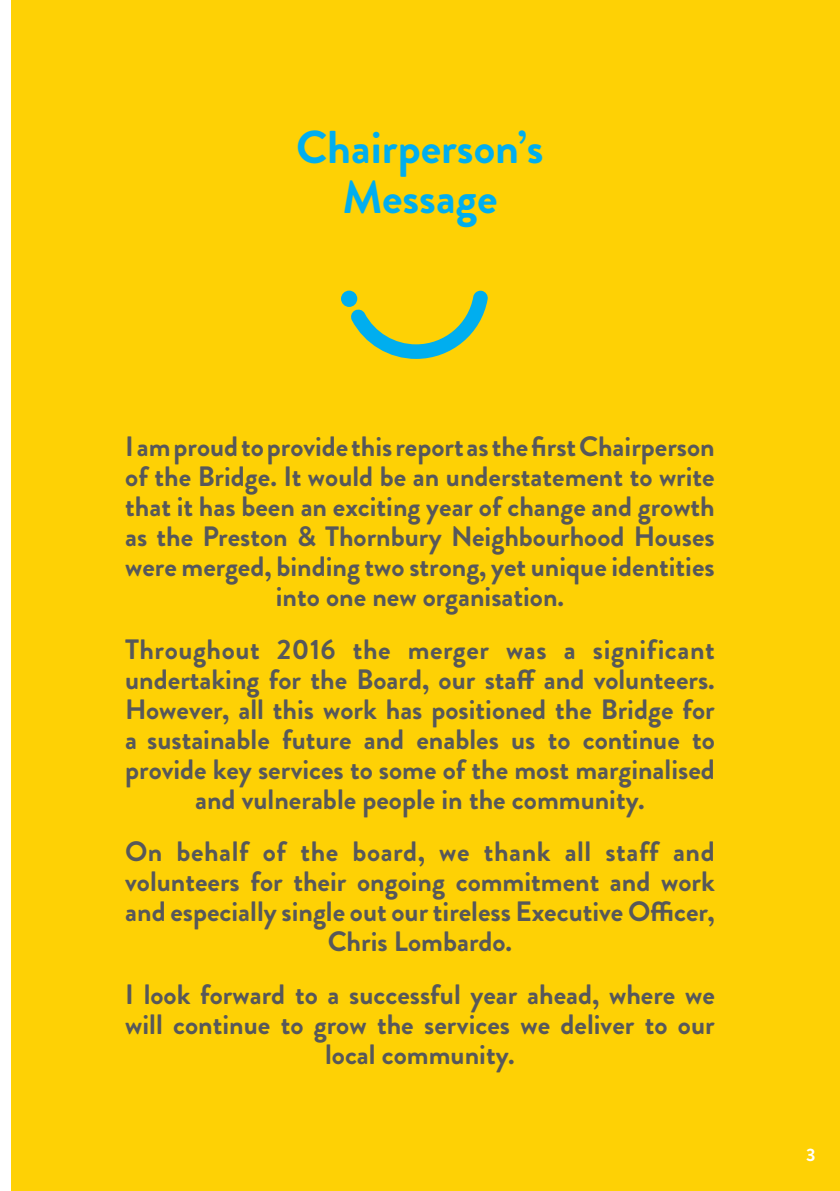
<style>
.page{position:relative;width:840px;height:1191px;background:#fff}
.page>*{position:absolute;margin:0;border:0;box-sizing:border-box;transform-origin:0 0}
.t1{font:700 46px/50px "Brandon Grotesque";color:#00aeef;text-align:center}
.t2{font:700 28px/30px "Brandon Grotesque";color:#57585a;text-align:center}
.t3{font:700 18px "Brandon Grotesque";color:#fff}
</style>
<div class="page">
<div style="left:11px;top:0;width:828px;height:1191px;background:#fed105"></div>
<svg style="left:351px;top:291px;width:137px;height:68px"></svg>
<div style="left:341px;top:291px;width:16px;height:16px;background:#00aeef;border-radius:50%"></div>
<h1 class="t1" style="left:296px;top:123px;width:249px">Chairperson’s<br>Message</h1>
<p class="t2" style="left:125px;top:431px;width:591px">I am proud to provide this report as the first Chairperson of the Bridge. It would be an understatement to write that it has been an exciting year of change and growth as the Preston &amp; Thornbury Neighbourhood Houses were merged, binding two strong, yet unique identities into one new organisation.</p>
<p class="t2" style="left:125px;top:634px;width:590px">Throughout 2016 the merger was a significant undertaking for the Board, our staff and volunteers.<br>However, all this work has positioned the Bridge for a sustainable future and enables us to continue to provide key services to some of the most marginalised and vulnerable people in the community.</p>
<p class="t2" style="left:125px;top:837px;width:590px">On behalf of the board, we thank all staff and volunteers for their ongoing commitment and work and especially single out our tireless Executive Officer, Chris Lombardo.</p>
<p class="t2" style="left:125px;top:980px;width:590px">I look forward to a successful year ahead, where we will continue to grow the services we deliver to our local community.</p>
<p class="t3" style="left:805px;top:1142px;width:11px">3</p>
</div>
